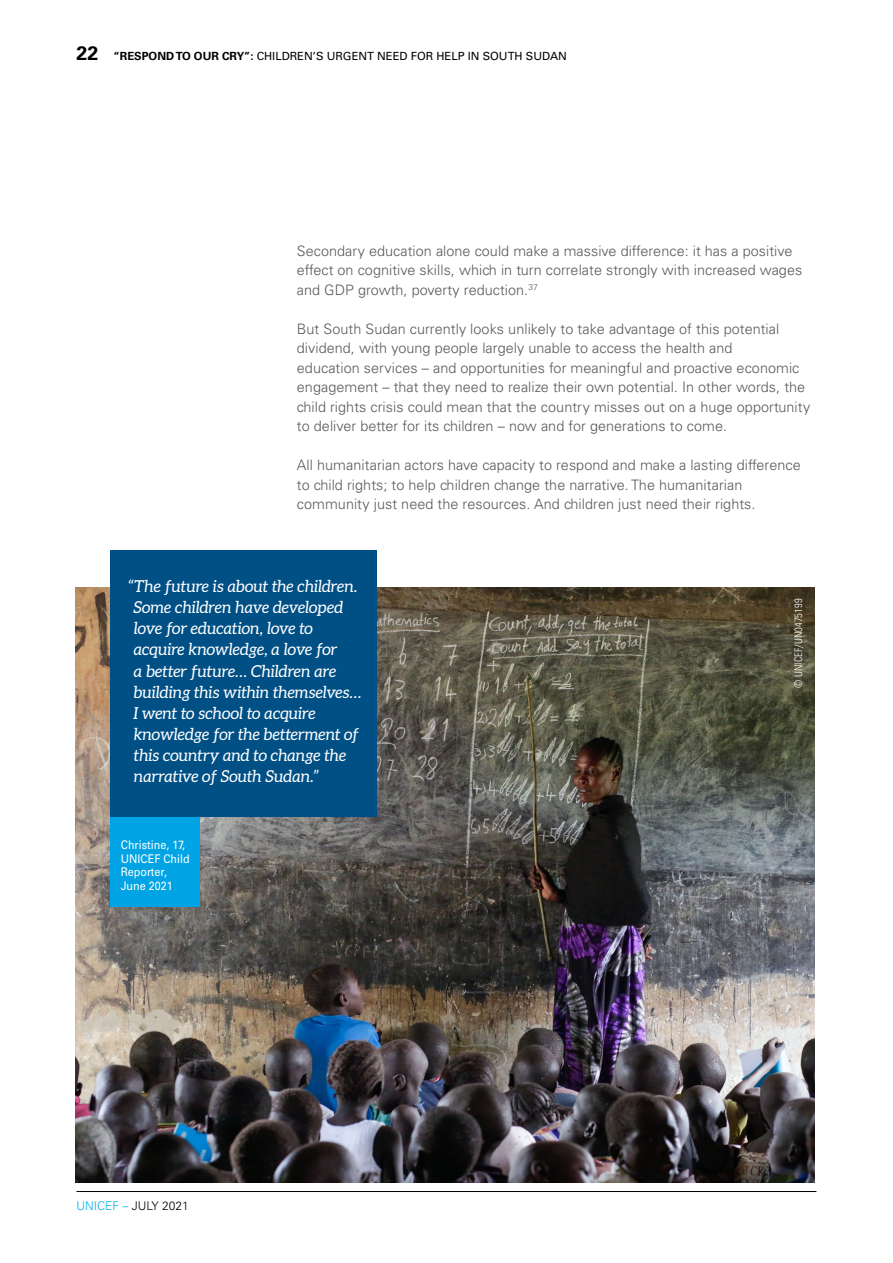
<style>
.page{position:relative;width:893px;height:1263px;background:#fff}
.page>*{position:absolute;margin:0;border:0;box-sizing:border-box;transform-origin:0 0}
.t1{font:italic 16.5px/21px "Aleo";color:#fff}
.t2{font:300 14.4px/19.5px "Univers LT Std";letter-spacing:.005em;color:#58595b}
.t3{font:12px/13.5px "Univers LT Std";color:#fff;scale:.9 1}
.t4{font:300 12px "Univers LT Std";color:#000}
.t5{font:11.25px "Univers LT Std";color:#000}
.t6{font:300 condensed 10.5px "Univers LT Std";letter-spacing:.01em;color:#fff}
.s1{font-weight:700;font-size:19.5px}
.s2{font-weight:700}
.s3{color:#00aeef}
</style>
<div class="page">
<hr style="left:76px;top:1191px;width:740px;height:1px;background:#000">
<img style="left:76px;top:588px;width:739px;height:594px">
<div style="left:111px;top:817px;width:89px;height:89px;background:#00a3e4"></div>
<div style="left:111px;top:551px;width:266px;height:266px;background:#005086"></div>
<p class="t5" style="left:77px;top:50px;width:492px"><span class="s1">22</span> <span class="s2">“RESPOND TO OUR CRY”:</span> CHILDREN’S URGENT NEED FOR HELP IN SOUTH SUDAN</p>
<p class="t2" style="left:297px;top:241px;width:507px">Secondary education alone could make a massive difference: it has a positive effect on cognitive skills, which in turn correlate strongly with increased wages and GDP growth, poverty reduction.<sup>37</sup></p>
<p class="t2" style="left:297px;top:319px;width:515px">But South Sudan currently looks unlikely to take advantage of this potential dividend, with young people largely unable to access the health and<br>education services – and opportunities for meaningful and proactive economic engagement – that they need to realize their own potential. In other words, the child rights crisis could mean that the country misses out on a huge opportunity to deliver better for its children – now and for generations to come.</p>
<p class="t2" style="left:297px;top:455px;width:505px">All humanitarian actors have capacity to respond and make a lasting difference to child rights; to help children change the narrative. The humanitarian community just need the resources. And children just need their rights.</p>
<p class="t1" style="left:133px;top:576px;width:230px;text-indent:-5px">“The future is about the children.<br>Some children have developed love for education, love to acquire knowledge, a love for<br>a better future… Children are building this within themselves…<br>I went to school to acquire knowledge for the betterment of this country and to change the narrative of South Sudan.”</p>
<p class="t3" style="left:121px;top:838px;width:78px">Christine, 17,<br>UNICEF Child<br>Reporter,<br>June 2021</p>
<p class="t4" style="left:76px;top:1198px;width:114px"><span class="s3">UNICEF –</span> JULY 2021</p>
<p class="t6" style="left:792px;top:688px;width:91px;rotate:-90deg">© UNICEF/UN0475199</p>
</div>
